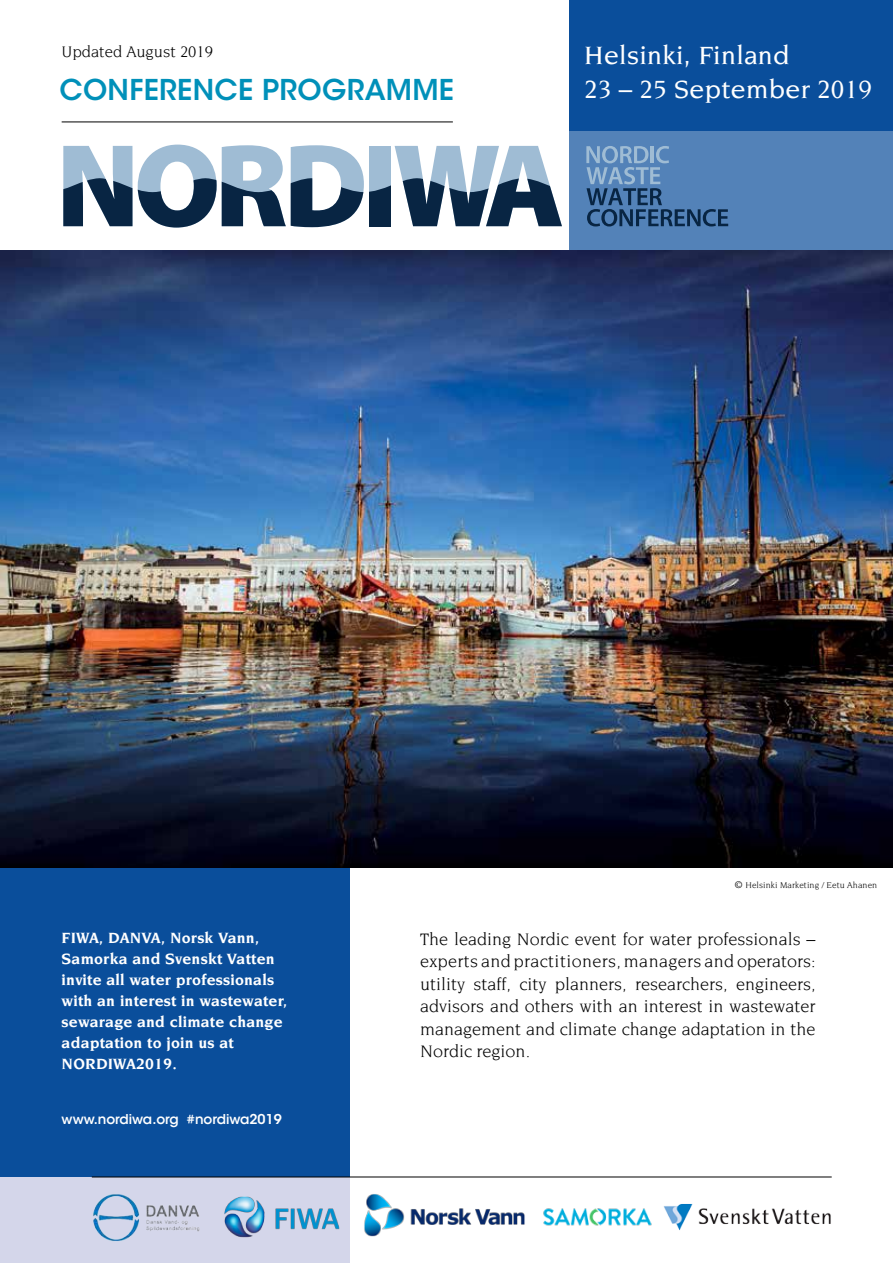
<style>
.page{position:relative;width:893px;height:1263px;background:#fff}
.page>*{position:absolute;margin:0;border:0;box-sizing:border-box;transform-origin:0 0}
.t1{font:28.5px "ITC Avant Garde MM 520 750";letter-spacing:.01em;color:#0090b9}
.t2{font:500 27px/34.5px "Novarese";letter-spacing:.01em;color:#fff}
.t3{font:18px/22.5px "Novarese";color:#000;text-align:justify}
.t4{font:16.5px "Novarese";color:#000}
.t5{font:700 16.05px/21px "Novarese";letter-spacing:.01em;color:#fff}
.t6{font:13.5px "ITC Avant Garde MM 520 750";color:#fff}
.t7{font:9px "Novarese";letter-spacing:.01em;color:#000}
.s1{font-size:10.5px}
</style>
<div class="page">
<div style="left:570px;top:0;width:323px;height:259px;background:#0a4e9b"></div>
<div style="left:548px;top:131px;width:345px;height:125px;background:#5382b8"></div>
<div style="left:0;top:758px;width:350px;height:505px;background:#d4d6ea"></div>
<hr style="left:62px;top:122px;width:391px;height:1px;background:#000">
<div style="left:0;top:855px;width:350px;height:322px;background:#0a4e9b"></div>
<div style="left:369px;top:146px;width:22px;height:80px;background:#9fbcd4"></div>
<svg style="left:63px;top:146px;width:69px;height:80px"></svg>
<svg style="left:138px;top:145px;width:226px;height:83px"></svg>
<svg style="left:369px;top:185px;width:22px;height:41px"></svg>
<svg style="left:395px;top:146px;width:167px;height:80px"></svg>
<img style="left:0;top:250px;width:893px;height:617px">
<img style="left:93px;top:1194px;width:107px;height:47px">
<img style="left:224px;top:1196px;width:116px;height:42px">
<img style="left:364px;top:1194px;width:161px;height:43px">
<img style="left:543px;top:1208px;width:109px;height:18px">
<img style="left:663px;top:1204px;width:168px;height:27px">
<hr style="left:92px;top:1177px;width:740px;height:1px;background:#000">
<svg style="left:586px;top:146px;width:142px;height:80px"></svg>
<p class="t4" style="left:62px;top:43px;width:153px">Updated August 2019</p>
<h1 class="t1" style="left:60px;top:73px;width:396px">CONFERENCE PROGRAMME</h1>
<h2 class="t2" style="left:584px;top:38px;width:289px">Helsinki, Finland<br>23 – 25 September 2019</h2>
<p class="t7" style="left:735px;top:880px;width:144px"><span class="s1">©</span> Helsinki Marketing / Eetu Ahanen</p>
<p class="t5" style="left:62px;top:927px;width:227px">FIWA, DANVA, Norsk Vann,<br>Samorka and Svenskt Vatten invite all water professionals with an interest in wastewater, sewarage and climate change adaptation to join us at<br>NORDIWA2019.</p>
<p class="t6" style="left:62px;top:1111px;width:222px">www.nordiwa.org #nordiwa2019</p>
<p class="t3" style="left:420px;top:927px;width:397px">The leading Nordic event for water professionals – experts and practitioners, managers and operators: utility staff, city planners, researchers, engineers, advisors and others with an interest in wastewater management and climate change adaptation in the Nordic region.</p>
</div>
